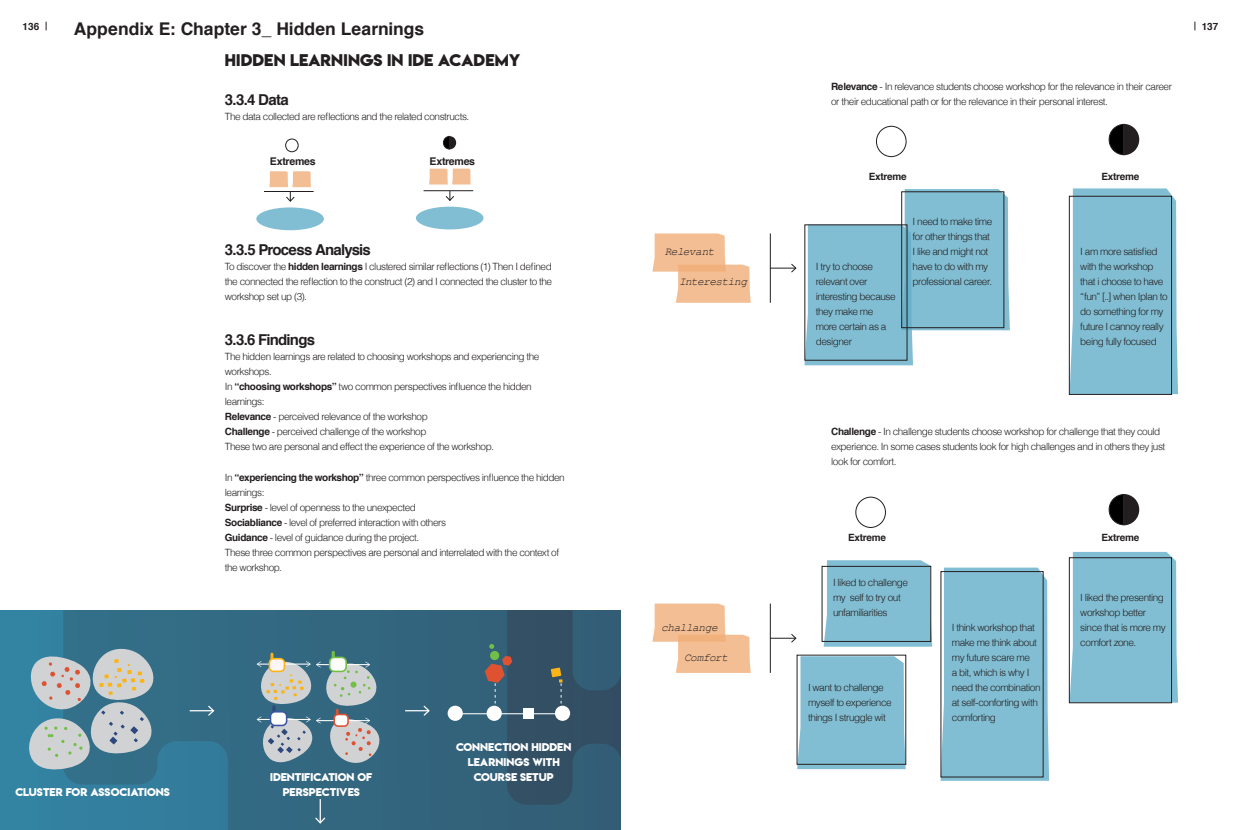
<style>
.page{position:relative;width:1241px;height:830px;background:#fff}
.page>*{position:absolute;margin:0;border:0;box-sizing:border-box;transform-origin:0 0}
.t1{font:700 17.5px "Helvetica";color:#231f20}
.t2{font:700 15px "Helvetica";letter-spacing:-.05em;color:#231f20}
.t3{font:15px "Lemon Milkbold";letter-spacing:.01em;color:#231f20}
.t4{font:italic 11.25px "Courier New";letter-spacing:-.05em;color:#231f20}
.t5{font:700 10.62px "Helvetica";letter-spacing:-.025em;color:#231f20}
.t6{font:300 10px/15px "Helvetica";letter-spacing:-.045em;color:#231f20}
.t7{font:10px/15px "Lemon Milkbold";color:#fff;text-align:center}
.t8{font:700 10px "Helvetica";letter-spacing:-.02em;color:#231f20}
.s1{font-weight:700}
</style>
<div class="page">
<svg style="left:0;top:610px;width:484px;height:219px;background:#336d88"></svg>
<svg style="left:25px;top:646px;width:131px;height:125px;background:#90a9b2"></svg>
<hr style="left:331px;top:650px;width:4px;height:20px;background:#34687d;border-radius:2px">
<svg style="left:257px;top:651px;width:124px;height:114px;background:#859da6"></svg>
<div style="left:447px;top:705px;width:16px;height:15px;background:#fff;border-radius:50%"></div>
<hr style="left:457px;top:712px;width:105px;height:2px;background:#fff">
<svg style="left:484px;top:610px;width:136px;height:219px;background:#395a6e"></svg>
<hr style="left:190px;top:709px;width:23px;height:2px;background:#fff">
<svg style="left:207px;top:704px;width:8px;height:12px"></svg>
<hr style="left:405px;top:709px;width:24px;height:2px;background:#fff">
<svg style="left:422px;top:704px;width:8px;height:12px"></svg>
<hr style="left:319px;top:798px;width:2px;height:24px;background:#fff">
<svg style="left:314px;top:815px;width:12px;height:9px"></svg>
<svg style="left:429px;top:168px;width:41px;height:16px"></svg>
<div style="left:416px;top:206px;width:67px;height:23px;background:#82bed3;border-radius:50%"></div>
<div style="left:256px;top:207px;width:68px;height:23px;background:#82bed3;border-radius:50%"></div>
<hr style="left:423px;top:190px;width:50px;height:1px;background:#231f20">
<svg style="left:445px;top:191px;width:9px;height:10px"></svg>
<hr style="left:264px;top:191px;width:49px;height:1px;background:#231f20">
<svg style="left:443px;top:136px;width:14px;height:13px"></svg>
<svg style="left:269px;top:171px;width:42px;height:31px"></svg>
<svg style="left:285px;top:138px;width:14px;height:14px"></svg>
<svg style="left:1108px;top:123px;width:32px;height:33px"></svg>
<svg style="left:1108px;top:494px;width:32px;height:31px"></svg>
<svg style="left:876px;top:125px;width:31px;height:32px"></svg>
<svg style="left:855px;top:496px;width:31px;height:32px"></svg>
<svg style="left:940px;top:567px;width:108px;height:213px;background:#83bbcf"></svg>
<svg style="left:1069px;top:188px;width:108px;height:206px;background:#81b8cc"></svg>
<div style="left:1070px;top:552px;width:107px;height:150px;background:#82bed3"></div>
<svg style="left:804px;top:189px;width:205px;height:176px"></svg>
<svg style="left:823px;top:560px;width:109px;height:86px;background:#84bbcf"></svg>
<svg style="left:797px;top:656px;width:108px;height:112px;background:#82bbcf"></svg>
<div style="left:901px;top:191px;width:103px;height:137px;border:1px solid #231f20"></div>
<div style="left:1068px;top:196px;width:103px;height:198px;border:1px solid #231f20"></div>
<div style="left:1068px;top:557px;width:103px;height:145px;border:1px solid #231f20"></div>
<svg style="left:652px;top:233px;width:98px;height:69px"></svg>
<svg style="left:652px;top:603px;width:98px;height:69px"></svg>
<hr style="left:769px;top:233px;width:1px;height:69px;background:#231f20">
<hr style="left:769px;top:603px;width:1px;height:69px;background:#231f20">
<svg style="left:769px;top:263px;width:27px;height:10px"></svg>
<svg style="left:769px;top:633px;width:27px;height:9px"></svg>
<h1 class="t1" style="left:74px;top:15px;width:352px">Appendix E: Chapter 3_ Hidden Learnings</h1>
<p class="t8" style="left:23px;top:18px;width:18px">136</p>
<p class="t8" style="left:1201px;top:18px;width:18px">137</p>
<h2 class="t3" style="left:225px;top:50px;width:297px">HIDDEN LEARNINGS IN IDE ACADEMY</h2>
<h2 class="t2" style="left:225px;top:88px;width:65px">3.3.4 Data</h2>
<p class="t6" style="left:225px;top:108px;width:246px">The data collected are reflections and the related constructs.</p>
<p class="t5" style="left:270px;top:153px;width:47px">Extremes</p>
<p class="t5" style="left:429px;top:153px;width:47px">Extremes</p>
<h2 class="t2" style="left:225px;top:238px;width:148px">3.3.5 Process Analysis</h2>
<p class="t6" style="left:225px;top:258px;width:329px;text-align:justify">To discover the <span class="s1">hidden learnings</span> I clustered similar reflections (1) Then I defined the connected the reflection to the construct (2) and I connected the cluster to the workshop set up (3).</p>
<h2 class="t2" style="left:225px;top:328px;width:92px">3.3.6 Findings</h2>
<p class="t6" style="left:225px;top:348px;width:316px">The hidden learnings are related to choosing workshops and experiencing the workshops.<br>In <span class="s1">“choosing workshops”</span> two common perspectives influence the hidden learnings:<br><span class="s1">Relevance</span> - perceived relevance of the workshop<br><span class="s1">Challenge</span> - perceived challenge of the workshop<br>These two are personal and effect the experience of the workshop.</p>
<p class="t6" style="left:225px;top:468px;width:341px">In <span class="s1">“experiencing the workshop”</span> three common perspectives influence the hidden learnings:<br><span class="s1">Surprise</span> - level of openness to the unexpected<br><span class="s1">Sociabliance</span> - level of preferred interaction with others<br><span class="s1">Guidance</span> - level of guidance during the project.<br>These three common perspectives are personal and interrelated with the context of the workshop.</p>
<p class="t7" style="left:15px;top:784px;width:156px">CLUSTER FOR ASSOCIATIONS</p>
<p class="t7" style="left:270px;top:769px;width:104px">IDENTIFICATION OF<br>PERSPECTIVES</p>
<p class="t7" style="left:456px;top:739px;width:117px">CONNECTION HIDDEN<br>LEARNINGS WITH<br>COURSE SETUP</p>
<p class="t4" style="left:664px;top:244px;width:51px">Relevant</p>
<p class="t4" style="left:679px;top:274px;width:70px">Interesting</p>
<p class="t4" style="left:661px;top:619px;width:58px">challange</p>
<p class="t4" style="left:684px;top:649px;width:45px">Comfort</p>
<p class="t6" style="left:831px;top:78px;width:342px"><span class="s1">Relevance</span> - In relevance students choose workshop for the relevance in their career or their educational path or for the relevance in their personal interest.</p>
<p class="t8" style="left:868px;top:168px;width:39px">Extreme</p>
<p class="t6" style="left:815px;top:258px;width:81px">I try to choose relevant over interesting because they make me more certain as a designer</p>
<p class="t6" style="left:912px;top:213px;width:81px">I need to make time for other things that<br>I like and might not have to do with my professional career.</p>
<p class="t8" style="left:1101px;top:168px;width:39px">Extreme</p>
<p class="t6" style="left:1080px;top:243px;width:89px">I am more satisfied with the workshop that i choose to have “fun” [..] when Iplan to do something for my future I cannoy really being fully focused</p>
<p class="t6" style="left:831px;top:423px;width:335px"><span class="s1">Challenge</span> - In challenge students choose workshop for challenge that they could experience. In some cases students look for high challenges and in others they just look for comfort.</p>
<p class="t8" style="left:847px;top:528px;width:39px">Extreme</p>
<p class="t6" style="left:832px;top:573px;width:77px">I liked to challenge my self to try out unfamiliarities</p>
<p class="t6" style="left:807px;top:678px;width:85px">I want to challenge myself to experience things I struggle wit</p>
<p class="t6" style="left:951px;top:618px;width:90px">I think workshop that make me think about my future scare me<br>a bit, which is why I need the combination at self-conforting with comforting</p>
<p class="t8" style="left:1101px;top:528px;width:39px">Extreme</p>
<p class="t6" style="left:1080px;top:588px;width:87px">I liked the presenting workshop better since that is more my comfort zone.</p>
</div>
